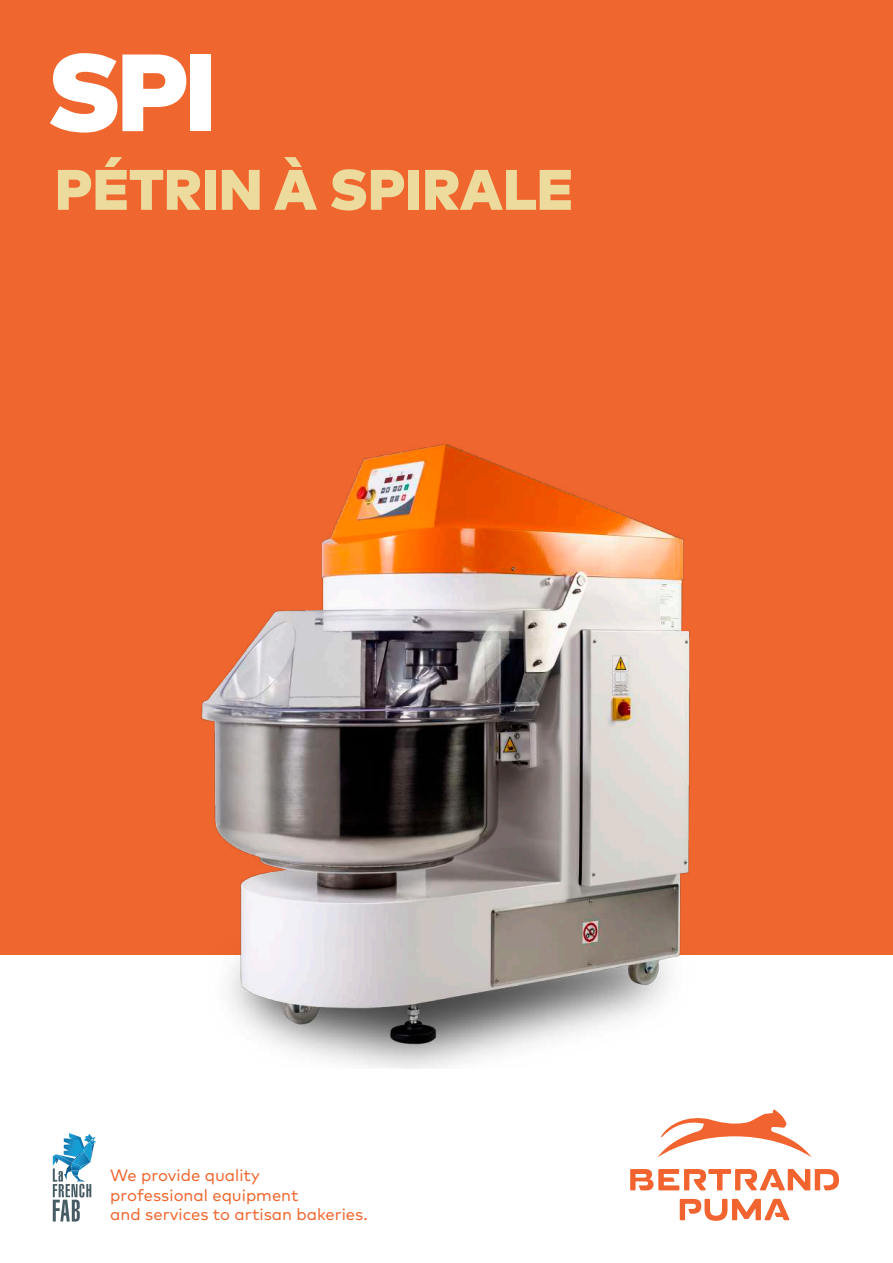
<style>
.page{position:relative;width:893px;height:1263px;background:#fff}
.page>*{position:absolute;margin:0;border:0;box-sizing:border-box;transform-origin:0 0}
.t1{font:900 109.5px "Mark";color:#fff}
.t2{font:900 57px "Mark";letter-spacing:.005em;color:#edda9d}
.t3{font:16.5px/19.5px "Mark";color:#f0662f}
</style>
<div class="page">
<div style="left:0;top:0;width:893px;height:955px;background:#f0662f"></div>
<svg style="left:630px;top:1169px;width:209px;height:21px"></svg>
<svg style="left:680px;top:1199px;width:109px;height:22px"></svg>
<svg style="left:658px;top:1109px;width:154px;height:48px"></svg>
<img style="left:201px;top:444px;width:489px;height:624px">
<svg style="left:53px;top:1133px;width:43px;height:88px"></svg>
<h1 class="t1" style="left:47px;top:20px;width:172px">SPI</h1>
<h2 class="t2" style="left:55px;top:152px;width:520px">PÉTRIN À SPIRALE</h2>
<p class="t3" style="left:110px;top:1165px;width:259px">We provide quality<br>professional equipment<br>and services to artisan bakeries.</p>
</div>
